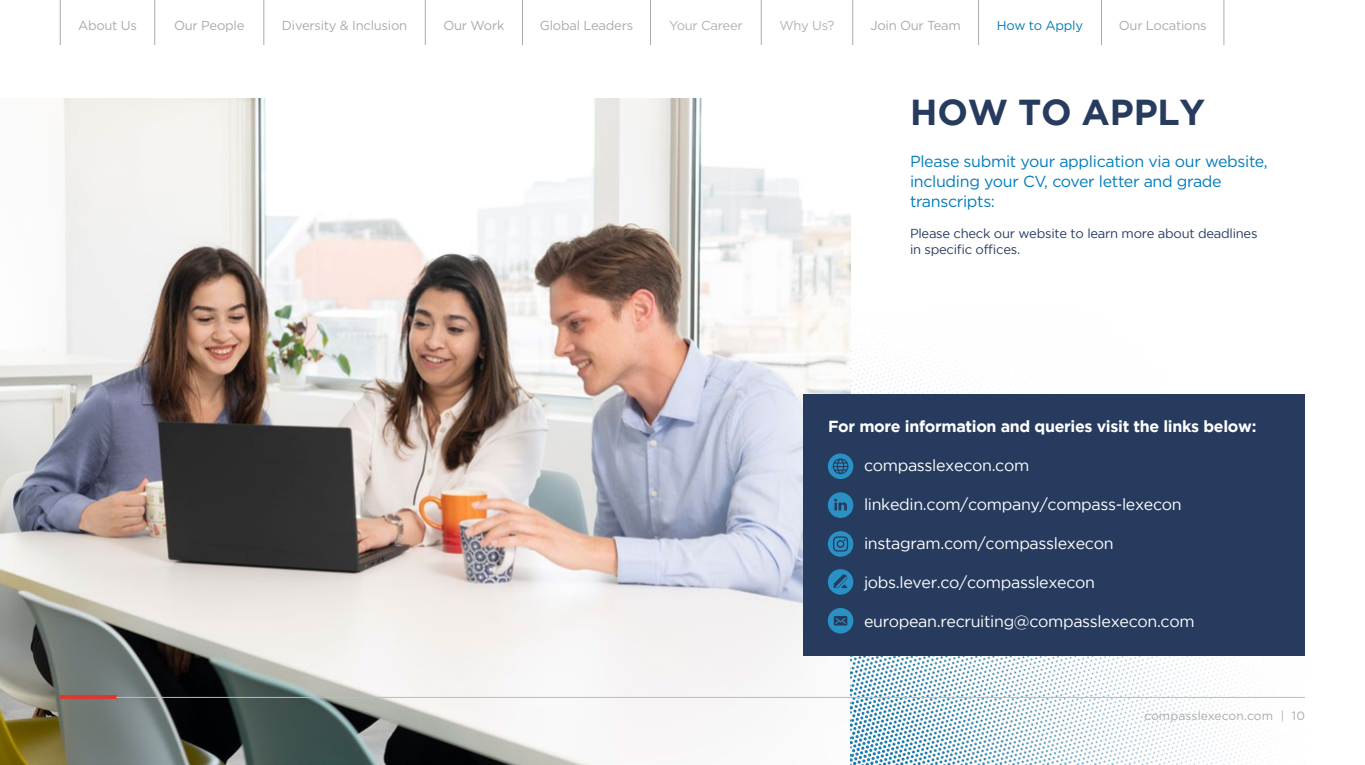
<style>
.page{position:relative;width:1365px;height:765px;background:#fff}
.page>*{position:absolute;margin:0;border:0;box-sizing:border-box;transform-origin:0 0}
.t1{font:700 36px "Gotham";letter-spacing:-.005em;color:#273b5e}
.t2{font:16px "Gotham";letter-spacing:-.02em;color:#fff}
.t3{font:16px/20px "Gotham";letter-spacing:-.02em;color:#037dba}
.t4{font:700 16px "Gotham";letter-spacing:-.02em;color:#fff}
.t5{font:13px "Gotham";letter-spacing:-.02em;color:#ababab}
.t6{font:13px/16px "Gotham";letter-spacing:-.02em;color:#273b5e}
.t7{font:13px "Gotham";letter-spacing:-.02em;color:#b3b3b3}
.t8{font:13px "Gotham";letter-spacing:-.02em;color:#037dba}
.t9{font:12px "Gotham";letter-spacing:.005em;color:#ababab}
</style>
<div class="page">
<img style="left:0;top:98px;width:850px;height:667px">
<img style="left:850px;top:310px;width:455px;height:455px">
<hr style="left:60px;top:696px;width:56px;height:3px;background:#dc3832">
<hr style="left:116px;top:697px;width:1189px;height:1px;background:#bcbcbc">
<div style="left:804px;top:394px;width:501px;height:261px;background:#273b5e"></div>
<svg style="left:828px;top:454px;width:25px;height:25px"></svg>
<svg style="left:828px;top:492px;width:25px;height:26px"></svg>
<svg style="left:828px;top:569px;width:25px;height:26px"></svg>
<svg style="left:828px;top:608px;width:25px;height:26px"></svg>
<svg style="left:828px;top:531px;width:25px;height:26px"></svg>
<hr style="left:60px;top:0;width:1px;height:45px;background:#ababab">
<hr style="left:154px;top:0;width:1px;height:45px;background:#ababab">
<hr style="left:264px;top:0;width:1px;height:45px;background:#ababab">
<hr style="left:425px;top:0;width:1px;height:45px;background:#ababab">
<hr style="left:522px;top:0;width:1px;height:45px;background:#ababab">
<hr style="left:650px;top:0;width:1px;height:45px;background:#ababab">
<hr style="left:761px;top:0;width:1px;height:45px;background:#ababab">
<hr style="left:852px;top:0;width:1px;height:45px;background:#ababab">
<hr style="left:978px;top:0;width:1px;height:45px;background:#ababab">
<hr style="left:1101px;top:0;width:1px;height:45px;background:#ababab">
<hr style="left:1224px;top:0;width:1px;height:45px;background:#ababab">
<p class="t5" style="left:78px;top:18px;width:60px">About Us</p>
<p class="t5" style="left:174px;top:18px;width:72px">Our People</p>
<p class="t5" style="left:282px;top:18px;width:127px">Diversity &amp; Inclusion</p>
<p class="t5" style="left:443px;top:18px;width:63px">Our Work</p>
<p class="t5" style="left:540px;top:18px;width:95px">Global Leaders</p>
<p class="t7" style="left:669px;top:18px;width:75px">Your Career</p>
<p class="t7" style="left:779px;top:18px;width:57px">Why Us?</p>
<p class="t5" style="left:870px;top:18px;width:92px">Join Our Team</p>
<p class="t8" style="left:997px;top:18px;width:88px">How to Apply</p>
<p class="t5" style="left:1119px;top:18px;width:89px">Our Locations</p>
<h1 class="t1" style="left:910px;top:91px;width:297px">HOW TO APPLY</h1>
<p class="t3" style="left:910px;top:151px;width:359px">Please submit your application via our website, including your CV, cover letter and grade transcripts:</p>
<p class="t6" style="left:910px;top:225px;width:349px">Please check our website to learn more about deadlines in specific offices.</p>
<p class="t4" style="left:828px;top:417px;width:430px">For more information and queries visit the links below:</p>
<p class="t2" style="left:864px;top:456px;width:167px">compasslexecon.com</p>
<p class="t2" style="left:864px;top:495px;width:319px">linkedin.com/company/compass-lexecon</p>
<p class="t2" style="left:864px;top:534px;width:251px">instagram.com/compasslexecon</p>
<p class="t2" style="left:864px;top:573px;width:233px">jobs.lever.co/compasslexecon</p>
<p class="t2" style="left:864px;top:612px;width:332px">european.recruiting@compasslexecon.com</p>
<p class="t9" style="left:1144px;top:709px;width:162px">compasslexecon.com | 10</p>
</div>
